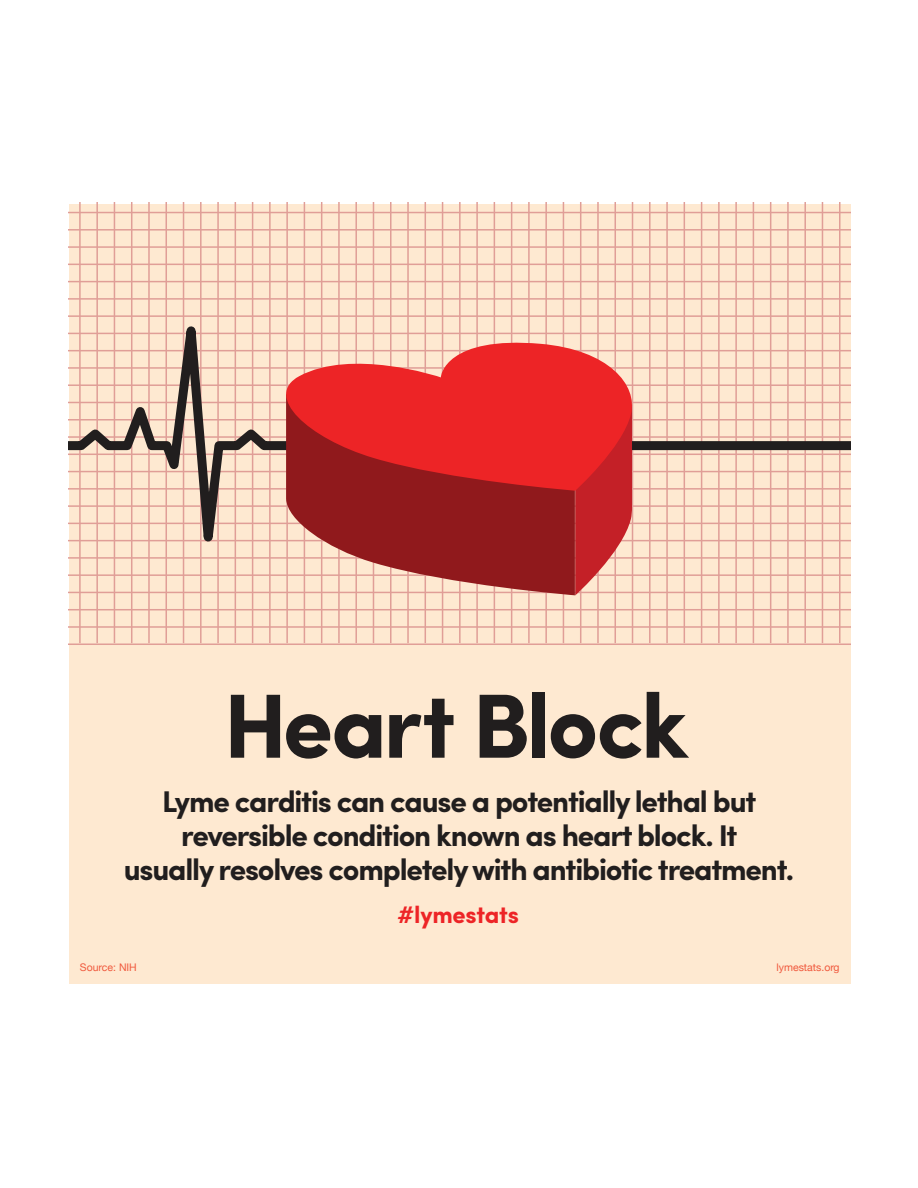
<style>
.page{position:relative;width:918px;height:1188px;background:#fff}
.page>*{position:absolute;margin:0;border:0;box-sizing:border-box;transform-origin:0 0}
.t1{font:700 91.35px "Sofia Pro";letter-spacing:-.04em;color:#211e1e}
.t2{font:700 30px/33.8px "Sofia Pro";letter-spacing:-.04em;color:#211e1e;text-align:center}
.t3{font:700 24px "Sofia Pro";letter-spacing:-.01em;color:#ed2426}
.t4{font:10.5px "Helvetica Neue";color:#f0593d}
</style>
<div class="page">
<div style="left:69px;top:204px;width:781px;height:780px;background:#fee9d1"></div>
<hr style="left:79px;top:203px;width:2px;height:440px;background:#e09e97">
<hr style="left:96px;top:203px;width:2px;height:440px;background:#e09e97">
<hr style="left:114px;top:203px;width:1px;height:440px;background:#e09e97">
<hr style="left:131px;top:203px;width:1px;height:440px;background:#e09e97">
<hr style="left:148px;top:203px;width:2px;height:440px;background:#e09e97">
<hr style="left:166px;top:203px;width:1px;height:440px;background:#e09e97">
<hr style="left:183px;top:203px;width:1px;height:440px;background:#e09e97">
<hr style="left:200px;top:203px;width:2px;height:440px;background:#e09e97">
<hr style="left:217px;top:203px;width:2px;height:440px;background:#e09e97">
<hr style="left:235px;top:203px;width:1px;height:440px;background:#e09e97">
<hr style="left:252px;top:203px;width:1px;height:440px;background:#e09e97">
<hr style="left:269px;top:203px;width:2px;height:440px;background:#e09e97">
<hr style="left:286px;top:203px;width:2px;height:440px;background:#e09e97">
<hr style="left:304px;top:203px;width:1px;height:440px;background:#e09e97">
<hr style="left:321px;top:203px;width:1px;height:440px;background:#e09e97">
<hr style="left:338px;top:203px;width:2px;height:440px;background:#e09e97">
<hr style="left:355px;top:203px;width:2px;height:440px;background:#e09e97">
<hr style="left:373px;top:203px;width:1px;height:440px;background:#e09e97">
<hr style="left:390px;top:203px;width:2px;height:440px;background:#e09e97">
<hr style="left:407px;top:203px;width:2px;height:440px;background:#e09e97">
<hr style="left:425px;top:203px;width:1px;height:440px;background:#e09e97">
<hr style="left:442px;top:203px;width:1px;height:440px;background:#e09e97">
<hr style="left:459px;top:203px;width:2px;height:440px;background:#e09e97">
<hr style="left:476px;top:203px;width:2px;height:440px;background:#e09e97">
<hr style="left:494px;top:203px;width:1px;height:440px;background:#e09e97">
<hr style="left:511px;top:203px;width:1px;height:440px;background:#e09e97">
<hr style="left:528px;top:203px;width:2px;height:440px;background:#e09e97">
<hr style="left:545px;top:203px;width:2px;height:440px;background:#e09e97">
<hr style="left:563px;top:203px;width:1px;height:440px;background:#e09e97">
<hr style="left:580px;top:203px;width:1px;height:440px;background:#e09e97">
<hr style="left:597px;top:203px;width:2px;height:440px;background:#e09e97">
<hr style="left:615px;top:203px;width:1px;height:440px;background:#e09e97">
<hr style="left:632px;top:203px;width:1px;height:440px;background:#e09e97">
<hr style="left:649px;top:203px;width:2px;height:440px;background:#e09e97">
<hr style="left:666px;top:203px;width:2px;height:440px;background:#e09e97">
<hr style="left:684px;top:203px;width:1px;height:440px;background:#e09e97">
<hr style="left:701px;top:203px;width:1px;height:440px;background:#e09e97">
<hr style="left:718px;top:203px;width:2px;height:440px;background:#e09e97">
<hr style="left:735px;top:203px;width:2px;height:440px;background:#e09e97">
<hr style="left:753px;top:203px;width:1px;height:440px;background:#e09e97">
<hr style="left:770px;top:203px;width:1px;height:440px;background:#e09e97">
<hr style="left:787px;top:203px;width:2px;height:440px;background:#e09e97">
<hr style="left:804px;top:203px;width:2px;height:440px;background:#e09e97">
<hr style="left:822px;top:203px;width:1px;height:440px;background:#e09e97">
<hr style="left:839px;top:203px;width:2px;height:440px;background:#e09e97">
<hr style="left:69px;top:212px;width:781px;height:1px;background:#e09e97">
<hr style="left:69px;top:229px;width:781px;height:2px;background:#e09e97">
<hr style="left:69px;top:626px;width:781px;height:2px;background:#e09e97">
<hr style="left:69px;top:644px;width:781px;height:1px;background:#e09e97">
<svg style="left:69px;top:245px;width:781px;height:382px"></svg>
<svg style="left:575px;top:491px;width:57px;height:104px"></svg>
<svg style="left:286px;top:491px;width:289px;height:104px;fill:#90191c"></svg>
<svg style="left:262px;top:336px;width:376px;height:155px;fill:#ed2426"></svg>
<h1 class="t1" style="left:223px;top:656px;width:467px">Heart Block</h1>
<p class="t2" style="left:124px;top:783px;width:672px">Lyme carditis can cause a potentially lethal but reversible condition known as heart block. It<br>usually resolves completely with antibiotic treatment.</p>
<p class="t3" style="left:397px;top:897px;width:123px">#lymestats</p>
<p class="t4" style="left:80px;top:960px;width:58px">Source: NIH</p>
<p class="t4" style="left:777px;top:960px;width:65px">lymestats.org</p>
</div>
